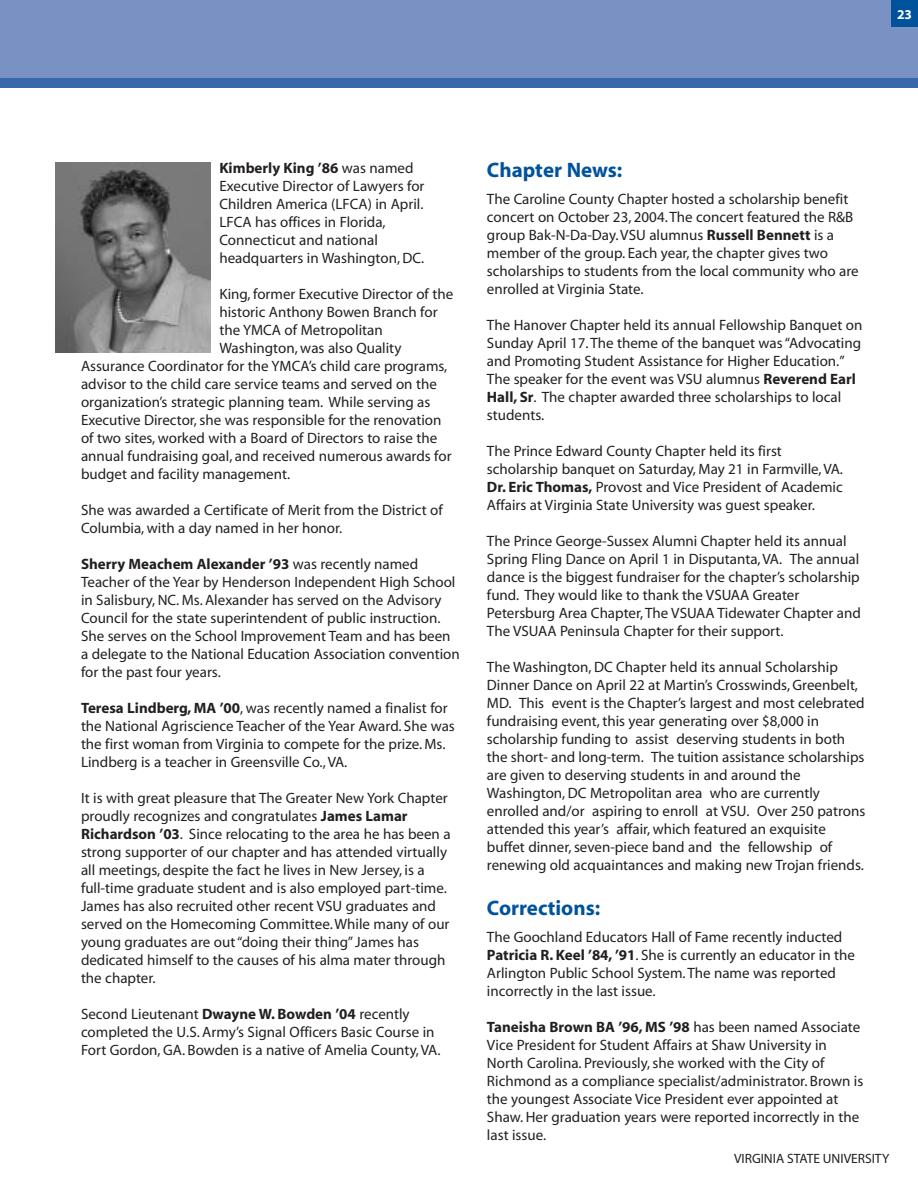
<style>
.page{position:relative;width:918px;height:1188px;background:#fff}
.page>*{position:absolute;margin:0;border:0;box-sizing:border-box;transform-origin:0 0}
.t1{font:700 21px "Myriad";color:#00539b}
.t2{font:15px/18px "Myriad";color:#231f20}
.t3{font:13.5px "Myriad";color:#231f20}
.t4{font:700 13.5px "Myriad";color:#fff}
.s1{font-weight:700}
</style>
<div class="page">
<div style="left:0;top:75px;width:918px;height:13px;background:#3768a9"></div>
<div style="left:0;top:0;width:918px;height:78px;background:#7a91c3"></div>
<img style="left:56px;top:162px;width:154px;height:191px">
<div style="left:891px;top:0;width:27px;height:27px;background:#00529b"></div>
<p class="t4" style="left:897px;top:9px;width:16px">23</p>
<p class="t2" style="left:219px;top:160px;width:207px"><span class="s1">Kimberly King ’86</span> was named<br>Executive Director of Lawyers for<br>Children America (LFCA) in April.<br>LFCA has offices in Florida,<br>Connecticut and national headquarters in Washington, DC.</p>
<p class="t2" style="left:219px;top:286px;width:235px">King, former Executive Director of the</p>
<p class="t2" style="left:219px;top:304px;width:220px">historic Anthony Bowen Branch for</p>
<p class="t2" style="left:219px;top:322px;width:165px">the YMCA of Metropolitan</p>
<p class="t2" style="left:219px;top:340px;width:183px">Washington, was also Quality</p>
<p class="t2" style="left:81px;top:358px;width:368px">Assurance Coordinator for the YMCA’s child care programs,</p>
<p class="t2" style="left:81px;top:376px;width:357px">advisor to the child care service teams and served on the</p>
<p class="t2" style="left:81px;top:394px;width:351px">organization’s strategic planning team. While serving as</p>
<p class="t2" style="left:81px;top:412px;width:362px">Executive Director, she was responsible for the renovation</p>
<p class="t2" style="left:81px;top:430px;width:358px">of two sites, worked with a Board of Directors to raise the</p>
<p class="t2" style="left:81px;top:448px;width:372px">annual fundraising goal, and received numerous awards for</p>
<p class="t2" style="left:81px;top:466px;width:211px">budget and facility management.</p>
<p class="t2" style="left:81px;top:502px;width:363px">She was awarded a Certificate of Merit from the District of<br>Columbia, with a day named in her honor.</p>
<p class="t2" style="left:81px;top:556px;width:380px"><span class="s1">Sherry Meachem Alexander ’93</span> was recently named Teacher of the Year by Henderson Independent High School in Salisbury, NC. Ms. Alexander has served on the Advisory Council for the state superintendent of public instruction.<br>She serves on the School Improvement Team and has been a delegate to the National Education Association convention for the past four years.</p>
<p class="t2" style="left:81px;top:700px;width:375px"><span class="s1">Teresa Lindberg, MA ’00</span>, was recently named a finalist for the National Agriscience Teacher of the Year Award. She was the first woman from Virginia to compete for the prize. Ms.<br>Lindberg is a teacher in Greensville Co., VA.</p>
<p class="t2" style="left:81px;top:790px;width:371px">It is with great pleasure that The Greater New York Chapter proudly recognizes and congratulates <span class="s1">James Lamar Richardson ’03</span>. Since relocating to the area he has been a strong supporter of our chapter and has attended virtually all meetings, despite the fact he lives in New Jersey, is a full-time graduate student and is also employed part-time.<br>James has also recruited other recent VSU graduates and served on the Homecoming Committee. While many of our young graduates are out “doing their thing” James has dedicated himself to the causes of his alma mater through the chapter.</p>
<p class="t2" style="left:81px;top:1006px;width:361px">Second Lieutenant <span class="s1">Dwayne W. Bowden ’04</span> recently completed the U.S. Army’s Signal Officers Basic Course in<br>Fort Gordon, GA. Bowden is a native of Amelia County, VA.</p>
<h1 class="t1" style="left:487px;top:162px;width:137px">Chapter News:</h1>
<p class="t2" style="left:487px;top:191px;width:373px">The Caroline County Chapter hosted a scholarship benefit concert on October 23, 2004. The concert featured the R&amp;B group Bak-N-Da-Day. VSU alumnus <span class="s1">Russell Bennett</span> is a member of the group. Each year, the chapter gives two scholarships to students from the local community who are enrolled at Virginia State.</p>
<p class="t2" style="left:487px;top:317px;width:377px">The Hanover Chapter held its annual Fellowship Banquet on Sunday April 17. The theme of the banquet was “Advocating and Promoting Student Assistance for Higher Education.” The speaker for the event was VSU alumnus <span class="s1">Reverend Earl Hall, Sr</span>. The chapter awarded three scholarships to local students.</p>
<p class="t2" style="left:487px;top:443px;width:358px">The Prince Edward County Chapter held its first scholarship banquet on Saturday, May 21 in Farmville, VA.<br><span class="s1">Dr. Eric Thomas,</span> Provost and Vice President of Academic Affairs at Virginia State University was guest speaker.</p>
<p class="t2" style="left:487px;top:533px;width:375px">The Prince George-Sussex Alumni Chapter held its annual Spring Fling Dance on April 1 in Disputanta, VA. The annual dance is the biggest fundraiser for the chapter’s scholarship fund. They would like to thank the VSUAA Greater Petersburg Area Chapter, The VSUAA Tidewater Chapter and The VSUAA Peninsula Chapter for their support.</p>
<p class="t2" style="left:487px;top:659px;width:380px">The Washington, DC Chapter held its annual Scholarship Dinner Dance on April 22 at Martin’s Crosswinds, Greenbelt, MD. This event is the Chapter’s largest and most celebrated fundraising event, this year generating over $8,000 in scholarship funding to assist deserving students in both the short- and long-term. The tuition assistance scholarships are given to deserving students in and around the Washington, DC Metropolitan area who are currently enrolled and/or aspiring to enroll at VSU. Over 250 patrons attended this year’s affair, which featured an exquisite buffet dinner, seven-piece band and the fellowship of renewing old acquaintances and making new Trojan friends.</p>
<h1 class="t1" style="left:487px;top:900px;width:115px">Corrections:</h1>
<p class="t2" style="left:487px;top:929px;width:370px">The Goochland Educators Hall of Fame recently inducted <span class="s1">Patricia R. Keel ’84, ’91</span>. She is currently an educator in the Arlington Public School System. The name was reported incorrectly in the last issue.</p>
<p class="t2" style="left:487px;top:1019px;width:378px"><span class="s1">Taneisha Brown BA ’96, MS ’98</span> has been named Associate Vice President for Student Affairs at Shaw University in North Carolina. Previously, she worked with the City of Richmond as a compliance specialist/administrator. Brown is the youngest Associate Vice President ever appointed at Shaw. Her graduation years were reported incorrectly in the last issue.</p>
<p class="t3" style="left:734px;top:1153px;width:157px">VIRGINIA STATE UNIVERSITY</p>
</div>
